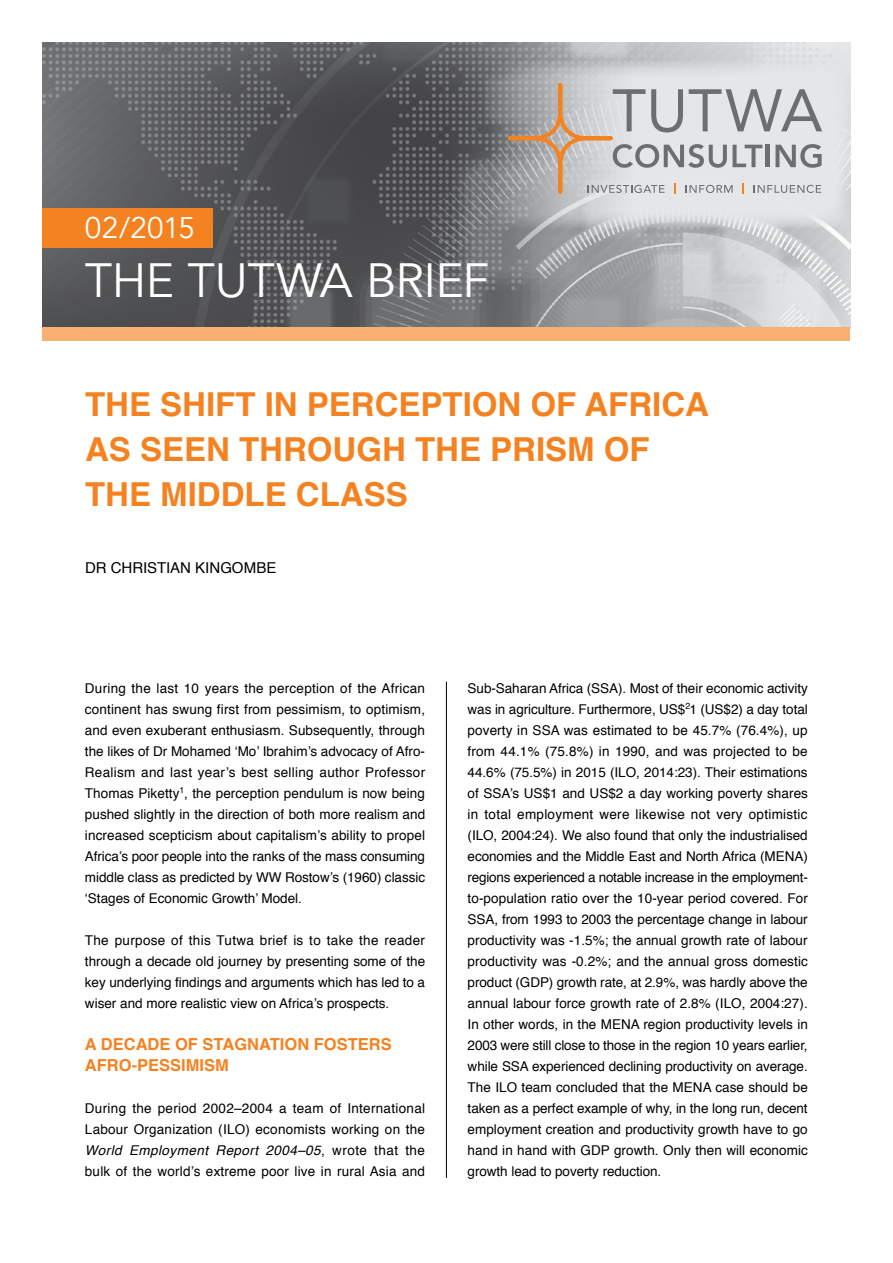
<style>
.page{position:relative;width:893px;height:1263px;background:#fff}
.page>*{position:absolute;margin:0;border:0;box-sizing:border-box;transform-origin:0 0}
.t1{font:48px "Avenir";letter-spacing:-.015em;color:#fff}
.t2{font:700 33px/45px "Helvetica";color:#f58220}
.t3{font:29.7px "Avenir";letter-spacing:-.005em;color:#fff}
.t4{font:700 16.5px/21px "Helvetica";color:#f58220}
.t5{font:15px "Helvetica";color:#000}
.t6{font:13.5px/21px "Helvetica";color:#000;text-align:justify}
.s1{font-style:italic}
</style>
<div class="page">
<img style="left:43px;top:43px;width:807px;height:284px">
<div style="left:43px;top:209px;width:170px;height:39px;background:#f58220"></div>
<svg style="left:485px;top:60px;width:363px;height:168px;background:#c6c7c8"></svg>
<svg style="left:508px;top:83px;width:314px;height:111px;background:#c6c3c2"></svg>
<hr style="left:446px;top:682px;width:1px;height:496px;background:#000">
<div style="left:43px;top:327px;width:807px;height:14px;background:#fab072"></div>
<h3 class="t3" style="left:85px;top:210px;width:111px">02/2015</h3>
<h1 class="t1" style="left:85px;top:251px;width:406px">THE TUTWA BRIEF</h1>
<h2 class="t2" style="left:85px;top:382px;width:620px">THE SHIFT IN PERCEPTION OF AFRICA<br>AS SEEN THROUGH THE PRISM OF<br>THE MIDDLE CLASS</h2>
<p class="t5" style="left:85px;top:556px;width:193px">Dr Christian Kingombe</p>
<p class="t6" style="left:85px;top:678px;width:342px">During the last 10 years the perception of the African continent has swung first from pessimism, to optimism, and even exuberant enthusiasm. Subsequently, through the likes of Dr Mohamed ‘Mo’ Ibrahim’s advocacy of Afro-Realism and last year’s best selling author Professor Thomas Piketty<sup>1</sup>, the perception pendulum is now being pushed slightly in the direction of both more realism and increased scepticism about capitalism’s ability to propel Africa’s poor people into the ranks of the mass consuming middle class as predicted by WW Rostow’s (1960) classic ‘Stages of Economic Growth’ Model.</p>
<p class="t6" style="left:85px;top:930px;width:342px">The purpose of this Tutwa brief is to take the reader through a decade old journey by presenting some of the key underlying findings and arguments which has led to a wiser and more realistic view on Africa’s prospects.</p>
<p class="t4" style="left:85px;top:1034px;width:308px">A DECADE OF STAGNATION FOSTERS<br>AFRO-PESSIMISM</p>
<p class="t6" style="left:85px;top:1098px;width:342px">During the period 2002–2004 a team of I nternational Labour Organization (ILO) economists working on the <span class="s1">World Employment Report 2004–05</span>, wrote that the bulk of the world’s extreme poor live in rural Asia and</p>
<p class="t6" style="left:468px;top:678px;width:342px">Sub-Saharan Africa (SSA). Most of their economic activity was in agriculture. Furthermore, US$<sup>2</sup>1 (US$2) a day total poverty in SSA was estimated to be 45.7% (76.4%), up from 44.1% (75.8%) in 1990, and was projected to be 44.6% (75.5%) in 2015 (ILO, 2014:23). Their estimations of SSA’s US$1 and US$2 a day working poverty shares in total employment were likewise not very optimistic (ILO, 2004:24). We also found that only the industrialised economies and the Middle East and North Africa (MENA) regions experienced a notable increase in the employment&shy;to-population ratio over the 10-year period covered. For SSA, from 1993 to 2003 the percentage change in labour productivity was -1.5%; the annual growth rate of labour productivity was -0.2%; and the annual gross domestic product (GDP) growth rate, at 2.9%, was hardly above the annual labour force growth rate of 2.8% (ILO, 2004:27).<br>I n other words, in the MENA</p>
<p class="t6" style="left:468px;top:1014px;width:342px;text-indent:176px">region productivity levels in 2003 were still close to those in the region 10 years earlier, while SSA</p>
<p class="t6" style="left:468px;top:1056px;width:342px;text-indent:64px">experienced declining productivity on average.<br>The I LO team concluded that the MENA</p>
<p class="t6" style="left:468px;top:1077px;width:342px;text-indent:248px">case should be taken as a perfect example of why, in the long run, decent employment creation and productivity growth have to go hand in hand with GDP growth. Only then will economic growth lead to poverty reduction.</p>
</div>
